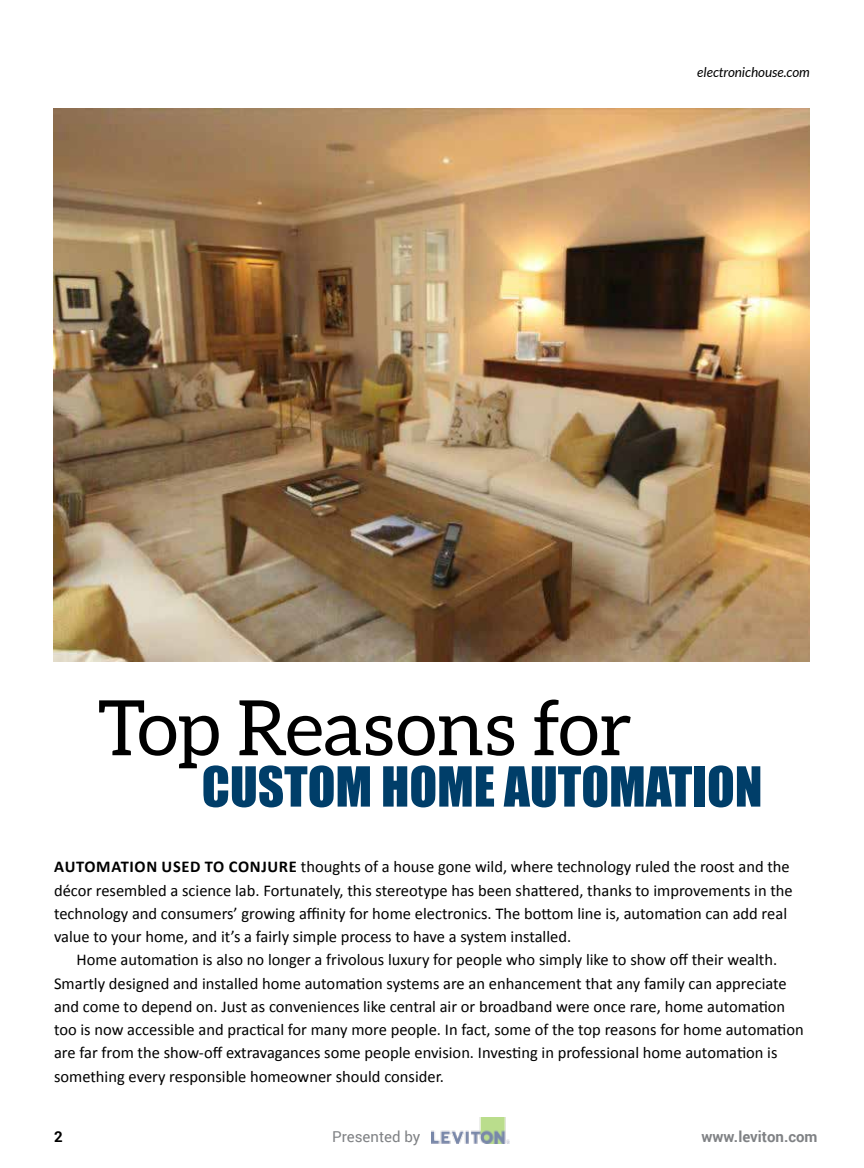
<style>
.page{position:relative;width:864px;height:1168px;background:#fff}
.page>*{position:absolute;margin:0;border:0;box-sizing:border-box;transform-origin:0 0}
.t1{font:76.5px "Aleo";color:#000}
.t2{font:51px "Impact";color:#003e69}
.t3{font:16.5px/23.2px "Calibri";color:#000}
.t4{font:700 15px "Roboto";color:#808285}
.t5{font:15px "Roboto";color:#808285}
.t6{font:700 15px "Roboto";color:#000}
.t7{font:italic 13.5px "Lato";color:#000}
.s1{font-weight:700}
</style>
<div class="page">
<img style="left:431px;top:1118px;width:78px;height:25px">
<img style="left:53px;top:109px;width:756px;height:552px">
<p class="t7" style="left:697px;top:64px;width:114px">electronichouse.com</p>
<h1 class="t1" style="left:97px;top:685px;width:536px">Top Reasons for</h1>
<h2 class="t2" style="left:202px;top:755px;width:562px">CUSTOM HOME AUTOMATION</h2>
<p class="t3" style="left:54px;top:855px;width:740px"><span class="s1">AUTOMATION USED TO CONJURE</span> thoughts of a house gone wild, where technology ruled the roost and the décor resembled a science lab. Fortunately, this stereotype has been shattered, thanks to improvements in the technology and consumers’ growing affinity for home electronics. The bottom line is, automation can add real value to your home, and it’s a fairly simple process to have a system installed.</p>
<p class="t3" style="left:54px;top:948px;width:751px;text-indent:23px">Home automation is also no longer a frivolous luxury for people who simply like to show off their wealth.<br>Smartly designed and installed home automation systems are an enhancement that any family can appreciate and come to depend on. Just as conveniences like central air or broadband were once rare, home automation too is now accessible and practical for many more people. In fact, some of the top reasons for home automation are far from the show-off extravagances some people envision. Investing in professional home automation is something every responsible homeowner should consider.</p>
<p class="t6" style="left:54px;top:1126px;width:10px">2</p>
<p class="t5" style="left:332px;top:1126px;width:90px">Presented by</p>
<p class="t4" style="left:701px;top:1126px;width:118px">www.leviton.com</p>
</div>
